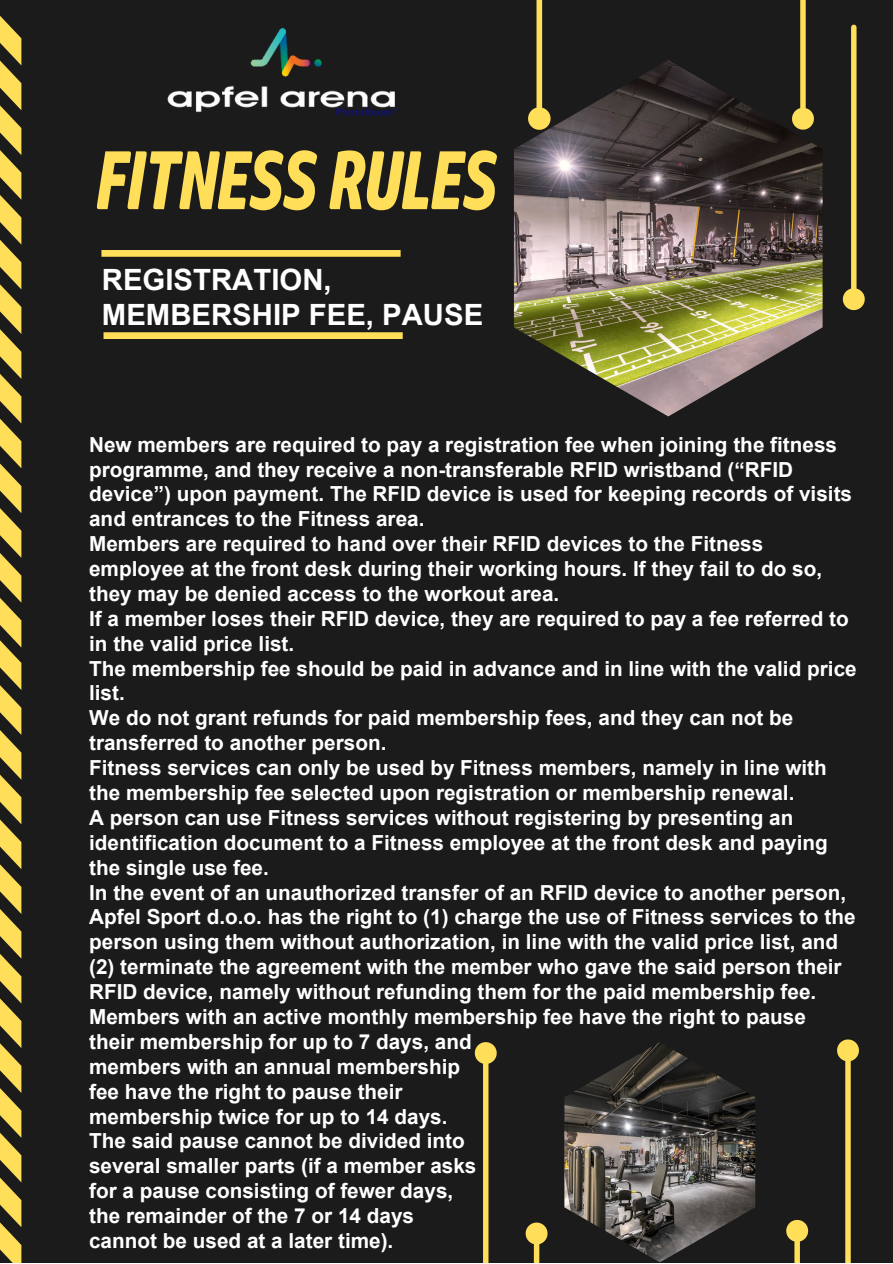
<style>
.page{position:relative;width:893px;height:1264px;background:#fff}
.page>*{position:absolute;margin:0;border:0;box-sizing:border-box;transform-origin:0 0}
.t1{font:italic 700 83.4px "HP Simplified";letter-spacing:-.025em;color:#ffde59;scale:.8 1}
.t2{font:700 29.25px/35.1px "Arial";color:#fff}
.t3{font:700 20.7px/24.9px "Arial";color:#fff}
</style>
<div class="page">
<div style="left:0;top:0;width:892px;height:1262px;background:#1b1b1b"></div>
<img style="left:514px;top:60px;width:308px;height:356px">
<img style="left:564px;top:1042px;width:191px;height:220px">
<div style="left:536px;top:0;width:6px;height:107px;background:#ffde59"></div>
<svg style="left:524px;top:103px;width:30px;height:31px"></svg>
<div style="left:800px;top:0;width:5px;height:108px;background:#ffde59"></div>
<svg style="left:788px;top:104px;width:29px;height:29px"></svg>
<div style="left:851px;top:27px;width:5px;height:261px;background:#ffde59"></div>
<svg style="left:842px;top:284px;width:23px;height:27px"></svg>
<div style="left:534px;top:1244px;width:5px;height:18px;background:#ffde59"></div>
<svg style="left:525px;top:1222px;width:23px;height:26px"></svg>
<div style="left:483px;top:1063px;width:5px;height:199px;background:#ffde59"></div>
<svg style="left:474px;top:1042px;width:23px;height:25px"></svg>
<div style="left:845px;top:1061px;width:5px;height:201px;background:#ffde59"></div>
<svg style="left:837px;top:1039px;width:22px;height:26px"></svg>
<div style="left:794px;top:1241px;width:5px;height:21px;background:#ffde59"></div>
<svg style="left:786px;top:1219px;width:23px;height:26px"></svg>
<svg style="left:0;top:16px;width:21px;height:1246px"></svg>
<div style="left:101px;top:250px;width:299px;height:7px;background:#ffde59"></div>
<div style="left:103px;top:332px;width:299px;height:7px;background:#ffde59"></div>
<img style="left:167px;top:27px;width:230px;height:89px">
<h1 class="t1" style="left:93px;top:130px;width:504px">FITNESS RULES</h1>
<h2 class="t2" style="left:102px;top:262px;width:383px">REGISTRATION,<br>MEMBERSHIP FEE, PAUSE</h2>
<p class="t3" style="left:89px;top:432px;width:769px">New members are required to pay a registration fee when joining the fitness programme, and they receive a non-transferable RFID wristband (“RFID device”) upon payment. The RFID device is used for keeping records of visits and entrances to the Fitness area.<br>Members are required to hand over their RFID devices to the Fitness employee at the front desk during their working hours. If they fail to do so, they may be denied access to the workout area.<br>If a member loses their RFID device, they are required to pay a fee referred to in the valid price list.<br>The membership fee should be paid in advance and in line with the valid price list.<br>We do not grant refunds for paid membership fees, and they can not be transferred to another person.<br>Fitness services can only be used by Fitness members, namely in line with the membership fee selected upon registration or membership renewal.<br>A person can use Fitness services without registering by presenting an identification document to a Fitness employee at the front desk and paying the single use fee.<br>In the event of an unauthorized transfer of an RFID device to another person, Apfel Sport d.o.o. has the right to (1) charge the use of Fitness services to the person using them without authorization, in line with the valid price list, and (2) terminate the agreement with the member who gave the said person their RFID device, namely without refunding them for the paid membership fee.<br>Members with an active monthly membership fee have the right to pause<br>their membership for up to 7 days, and<br>members with an annual membership<br>fee have the right to pause their<br>membership twice for up to 14 days.<br>The said pause cannot be divided into<br>several smaller parts (if a member asks<br>for a pause consisting of fewer days,<br>the remainder of the 7 or 14 days<br>cannot be used at a later time).</p>
</div>
